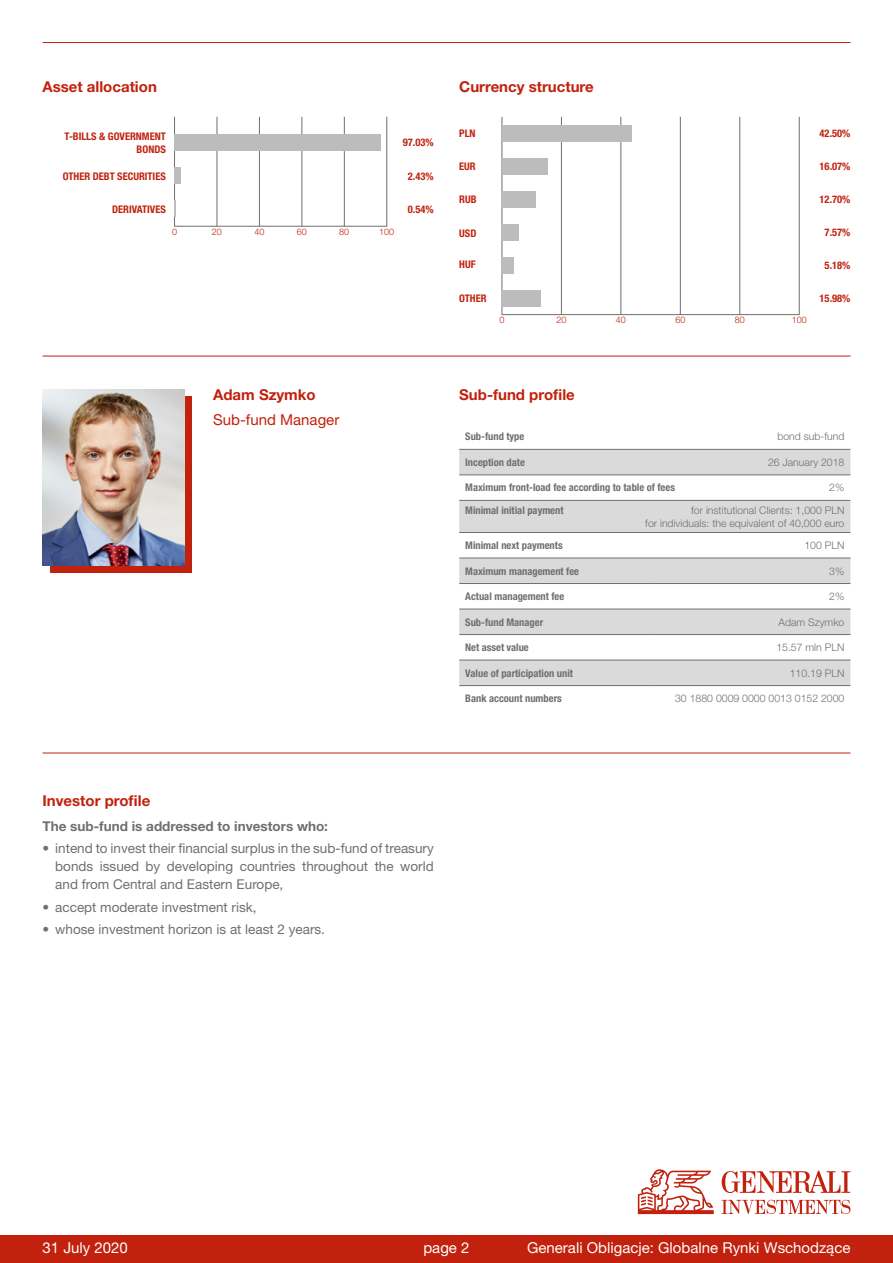
<style>
.page{position:relative;width:893px;height:1263px;background:#fff}
.page>*{position:absolute;margin:0;border:0;box-sizing:border-box;transform-origin:0 0}
.t1{font:700 15px "Helvetica Neue LT Pro";color:#c1210d}
.t2{font:15px "Helvetica Neue LT Pro";color:#fff}
.t3{font:15px "Helvetica Neue LT Pro";color:#c1210d}
.t4{font:13.5px/18px "Helvetica Neue LT Pro";color:#706f6f;text-align:justify}
.t5{font:700 13.5px "Helvetica Neue LT Pro";color:#706f6f}
.t6{font:700 condensed 10.5px "Helvetica Neue LT Pro";color:#706f6f}
.t7{font:300 10.5px/12.6px "Helvetica Neue LT Pro";color:#706f6f;text-align:right}
.t8{font:700 condensed 10.5px/12.6px "Helvetica Neue LT Pro";color:#c1210d;text-align:right}
.t9{font:300 9px "Helvetica Neue LT Pro";color:#c1210d}
</style>
<div class="page">
<hr style="left:43px;top:42px;width:807px;height:1px;background:#c1210d">
<hr style="left:43px;top:356px;width:807px;height:1px;background:#c1210d">
<div style="left:50px;top:396px;width:142px;height:177px;background:#c1210d"></div>
<svg style="left:459px;top:450px;width:391px;height:235px;fill:#dadada"></svg>
<hr style="left:459px;top:449px;width:196px;height:1px;background:#706f6f">
<hr style="left:655px;top:449px;width:195px;height:1px;background:#706f6f">
<hr style="left:459px;top:475px;width:196px;height:1px;background:#706f6f">
<hr style="left:655px;top:475px;width:195px;height:1px;background:#706f6f">
<hr style="left:459px;top:500px;width:196px;height:1px;background:#706f6f">
<hr style="left:655px;top:500px;width:195px;height:1px;background:#706f6f">
<hr style="left:459px;top:532px;width:196px;height:1px;background:#706f6f">
<hr style="left:655px;top:532px;width:195px;height:1px;background:#706f6f">
<hr style="left:459px;top:558px;width:196px;height:1px;background:#706f6f">
<hr style="left:655px;top:558px;width:195px;height:1px;background:#706f6f">
<hr style="left:459px;top:583px;width:196px;height:1px;background:#706f6f">
<hr style="left:655px;top:583px;width:195px;height:1px;background:#706f6f">
<hr style="left:459px;top:609px;width:196px;height:1px;background:#706f6f">
<hr style="left:655px;top:609px;width:195px;height:1px;background:#706f6f">
<hr style="left:459px;top:634px;width:196px;height:1px;background:#706f6f">
<hr style="left:655px;top:634px;width:195px;height:1px;background:#706f6f">
<hr style="left:459px;top:660px;width:196px;height:1px;background:#706f6f">
<hr style="left:655px;top:660px;width:195px;height:1px;background:#706f6f">
<hr style="left:459px;top:685px;width:196px;height:1px;background:#706f6f">
<hr style="left:655px;top:685px;width:195px;height:1px;background:#706f6f">
<hr style="left:43px;top:753px;width:807px;height:1px;background:#c1210d">
<img style="left:43px;top:389px;width:141px;height:177px">
<hr style="left:217px;top:117px;width:1px;height:109px;background:#706f6f">
<hr style="left:259px;top:117px;width:1px;height:109px;background:#706f6f">
<hr style="left:302px;top:117px;width:1px;height:109px;background:#706f6f">
<hr style="left:344px;top:117px;width:1px;height:109px;background:#706f6f">
<hr style="left:386px;top:117px;width:1px;height:109px;background:#706f6f">
<hr style="left:174px;top:117px;width:1px;height:109px;background:#706f6f">
<div style="left:174px;top:168px;width:7px;height:16px;background:#bcbcbc"></div>
<div style="left:174px;top:134px;width:207px;height:16px;background:#bcbcbc"></div>
<svg style="left:175px;top:201px;width:1px;height:16px"></svg>
<hr style="left:174px;top:226px;width:213px;height:1px;background:#706f6f">
<hr style="left:561px;top:117px;width:1px;height:198px;background:#706f6f">
<hr style="left:621px;top:117px;width:1px;height:198px;background:#706f6f">
<hr style="left:680px;top:117px;width:1px;height:198px;background:#706f6f">
<hr style="left:739px;top:117px;width:1px;height:198px;background:#706f6f">
<hr style="left:799px;top:117px;width:1px;height:198px;background:#706f6f">
<hr style="left:502px;top:117px;width:1px;height:198px;background:#706f6f">
<div style="left:502px;top:125px;width:130px;height:17px;background:#bcbcbc"></div>
<div style="left:502px;top:158px;width:45px;height:17px;background:#bcbcbc"></div>
<div style="left:502px;top:191px;width:34px;height:17px;background:#bcbcbc"></div>
<div style="left:502px;top:224px;width:17px;height:17px;background:#bcbcbc"></div>
<div style="left:502px;top:257px;width:12px;height:17px;background:#bcbcbc"></div>
<div style="left:502px;top:290px;width:39px;height:17px;background:#bcbcbc"></div>
<hr style="left:502px;top:314px;width:297px;height:1px;background:#706f6f">
<div style="left:0;top:1235px;width:893px;height:28px;background:#c1210d"></div>
<svg style="left:638px;top:1169px;width:76px;height:45px"></svg>
<svg style="left:722px;top:1200px;width:128px;height:14px"></svg>
<svg style="left:722px;top:1171px;width:128px;height:22px"></svg>
<h1 class="t1" style="left:43px;top:77px;width:116px">Asset allocation</h1>
<h1 class="t1" style="left:459px;top:77px;width:136px">Currency structure</h1>
<p class="t8" style="left:65px;top:130px;width:103px">T-BILLS &amp; GOVERNMENT<br>BONDS</p>
<p class="t8" style="left:403px;top:136px;width:32px">97.03%</p>
<p class="t8" style="left:63px;top:170px;width:104px">OTHER DEBT SECURITIES</p>
<p class="t8" style="left:408px;top:170px;width:27px">2.43%</p>
<p class="t8" style="left:112px;top:203px;width:55px">DERIVATIVES</p>
<p class="t9" style="left:172px;top:226px;width:7px">0</p>
<p class="t9" style="left:212px;top:226px;width:12px">20</p>
<p class="t9" style="left:254px;top:226px;width:12px">40</p>
<p class="t9" style="left:297px;top:226px;width:12px">60</p>
<p class="t9" style="left:339px;top:226px;width:12px">80</p>
<p class="t9" style="left:379px;top:226px;width:17px">100</p>
<p class="t8" style="left:408px;top:203px;width:27px">0.54%</p>
<p class="t8" style="left:459px;top:127px;width:18px">PLN</p>
<p class="t8" style="left:459px;top:160px;width:18px">EUR</p>
<p class="t8" style="left:459px;top:193px;width:19px">RUB</p>
<p class="t8" style="left:459px;top:227px;width:19px">USD</p>
<p class="t8" style="left:459px;top:258px;width:18px">HUF</p>
<p class="t8" style="left:459px;top:292px;width:29px">OTHER</p>
<p class="t9" style="left:499px;top:314px;width:7px">0</p>
<p class="t9" style="left:556px;top:314px;width:12px">20</p>
<p class="t9" style="left:616px;top:314px;width:12px">40</p>
<p class="t9" style="left:675px;top:314px;width:12px">60</p>
<p class="t9" style="left:735px;top:314px;width:12px">80</p>
<p class="t9" style="left:792px;top:314px;width:17px">100</p>
<p class="t8" style="left:820px;top:127px;width:32px">42.50%</p>
<p class="t8" style="left:820px;top:160px;width:32px">16.07%</p>
<p class="t8" style="left:820px;top:193px;width:32px">12.70%</p>
<p class="t8" style="left:825px;top:226px;width:27px">7.57%</p>
<p class="t8" style="left:825px;top:259px;width:27px">5.18%</p>
<p class="t8" style="left:820px;top:292px;width:32px">15.98%</p>
<h1 class="t1" style="left:213px;top:385px;width:104px">Adam Szymko</h1>
<h1 class="t3" style="left:213px;top:410px;width:128px">Sub-fund Manager</h1>
<h1 class="t1" style="left:459px;top:385px;width:117px">Sub-fund profile</h1>
<p class="t6" style="left:465px;top:430px;width:61px">Sub-fund type</p>
<p class="t7" style="left:777px;top:430px;width:69px">bond sub-fund</p>
<p class="t6" style="left:465px;top:456px;width:61px">Inception date</p>
<p class="t7" style="left:768px;top:456px;width:78px">26 January 2018</p>
<p class="t6" style="left:465px;top:481px;width:211px">Maximum front-load fee according to table of fees</p>
<p class="t7" style="left:829px;top:481px;width:17px">2%</p>
<p class="t6" style="left:465px;top:504px;width:100px">Minimal initial payment</p>
<p class="t7" style="left:645px;top:504px;width:201px">for institutional Clients: 1,000 PLN<br>for individuals: the equivalent of 40,000 euro</p>
<p class="t6" style="left:465px;top:539px;width:99px">Minimal next payments</p>
<p class="t7" style="left:804px;top:539px;width:42px">100 PLN</p>
<p class="t6" style="left:465px;top:564px;width:115px">Maximum management fee</p>
<p class="t7" style="left:829px;top:564px;width:17px">3%</p>
<p class="t6" style="left:465px;top:590px;width:101px">Actual management fee</p>
<p class="t7" style="left:829px;top:590px;width:17px">2%</p>
<p class="t6" style="left:465px;top:615px;width:79px">Sub-fund Manager</p>
<p class="t7" style="left:778px;top:615px;width:67px">Adam Szymko</p>
<p class="t6" style="left:465px;top:641px;width:65px">Net asset value</p>
<p class="t7" style="left:776px;top:641px;width:70px">15.57 mln PLN</p>
<p class="t6" style="left:465px;top:666px;width:109px">Value of participation unit</p>
<p class="t7" style="left:790px;top:666px;width:56px">110.19 PLN</p>
<p class="t6" style="left:465px;top:692px;width:98px">Bank account numbers</p>
<p class="t7" style="left:675px;top:692px;width:171px">30 1880 0009 0000 0013 0152 2000</p>
<h1 class="t1" style="left:43px;top:791px;width:109px">Investor profile</h1>
<p class="t5" style="left:43px;top:818px;width:287px">The sub-fund is addressed to investors who:</p>
<p class="t4" style="left:55px;top:839px;width:380px;text-indent:-13px">• intend to invest their financial surplus in the sub-fund of treasury bonds issued by developing countries throughout the world and from Central and Eastern Europe,</p>
<p class="t4" style="left:43px;top:897px;width:216px">• accept moderate investment risk,</p>
<p class="t4" style="left:43px;top:920px;width:284px">• whose investment horizon is at least 2 years.</p>
<h1 class="t2" style="left:43px;top:1238px;width:87px">31 July 2020</h1>
<h1 class="t2" style="left:423px;top:1238px;width:48px">page 2</h1>
<h1 class="t2" style="left:527px;top:1238px;width:325px">Generali Obligacje: Globalne Rynki Wschodzące</h1>
</div>
